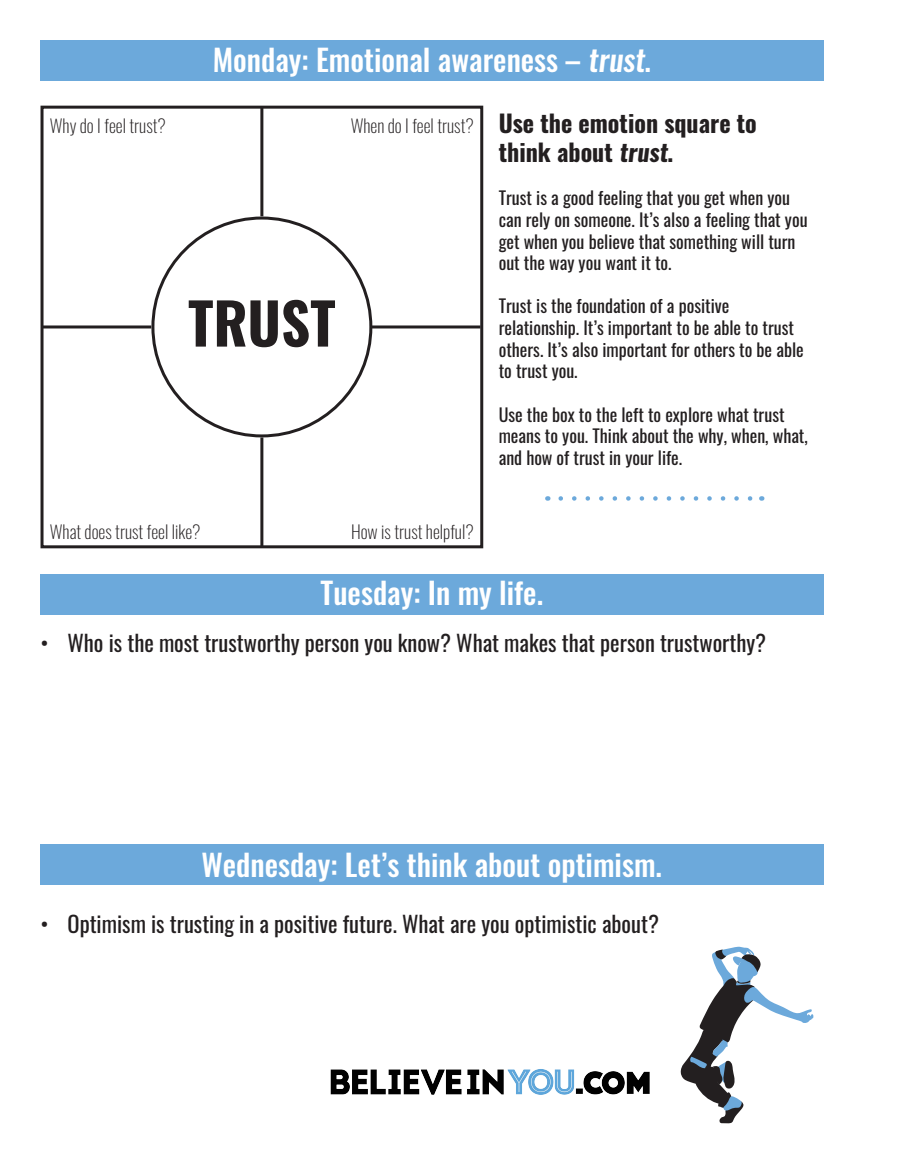
<style>
.page{position:relative;width:905px;height:1175px;background:#fff}
.page>*{position:absolute;margin:0;border:0;box-sizing:border-box;transform-origin:0 0}
.t1{font:700 57px "Oswald";color:#231f20}
.t2{font:500 30px "Oswald";color:#fff}
.t3{font:700 24px/28.8px "Oswald";color:#231f20}
.t4{font:22.5px "Oswald";color:#231f20}
.t5{font:18px/21.6px "Oswald";color:#231f20}
.t6{font:200 18px "Oswald";color:#231f20}
</style>
<div class="page">
<div style="left:40px;top:40px;width:784px;height:41px;background:#6ca9db"></div>
<div style="left:40px;top:574px;width:784px;height:40px;background:#6ca9db"></div>
<div style="left:40px;top:844px;width:784px;height:40px;background:#6ca9db"></div>
<svg style="left:560px;top:496px;width:193px;height:4px"></svg>
<div style="left:40px;top:106px;width:443px;height:442px;border:3px solid #231f20"></div>
<hr style="left:260px;top:107px;width:3px;height:109px;background:#231f20">
<hr style="left:260px;top:437px;width:3px;height:109px;background:#231f20">
<hr style="left:371px;top:325px;width:109px;height:3px;background:#231f20">
<hr style="left:42px;top:325px;width:109px;height:3px;background:#231f20">
<svg style="left:680px;top:946px;width:133px;height:177px"></svg>
<img style="left:330px;top:1069px;width:320px;height:26px">
<h2 class="t2" style="left:213px;top:44px;width:440px">Monday: Emotional awareness – trust.</h2>
<p class="t6" style="left:50px;top:110px;width:117px">Why do I feel trust?</p>
<p class="t6" style="left:351px;top:110px;width:125px">When do I feel trust?</p>
<h1 class="t1" style="left:188px;top:293px;width:149px">TRUST</h1>
<h3 class="t3" style="left:498px;top:111px;width:260px">Use the emotion square to think about trust.</h3>
<p class="t5" style="left:498px;top:185px;width:310px">Trust is a good feeling that you get when you can rely on someone. It’s also a feeling that you get when you believe that something will turn out the way you want it to.</p>
<p class="t5" style="left:498px;top:293px;width:306px">Trust is the foundation of a positive relationship. It’s important to be able to trust others. It’s also important for others to be able to trust you.</p>
<p class="t5" style="left:498px;top:401px;width:310px">Use the box to the left to explore what trust means to you. Think about the why, when, what, and how of trust in your life.</p>
<p class="t6" style="left:50px;top:515px;width:152px">What does trust feel like?</p>
<p class="t6" style="left:351px;top:515px;width:124px">How is trust helpful?</p>
<h2 class="t2" style="left:320px;top:577px;width:224px">Tuesday: In my life.</h2>
<p class="t4" style="left:40px;top:623px;width:727px">• Who is the most trustworthy person you know? What makes that person trustworthy?</p>
<h2 class="t2" style="left:202px;top:849px;width:462px">Wednesday: Let’s think about optimism.</h2>
<p class="t4" style="left:40px;top:904px;width:620px">• Optimism is trusting in a positive future. What are you optimistic about?</p>
</div>
